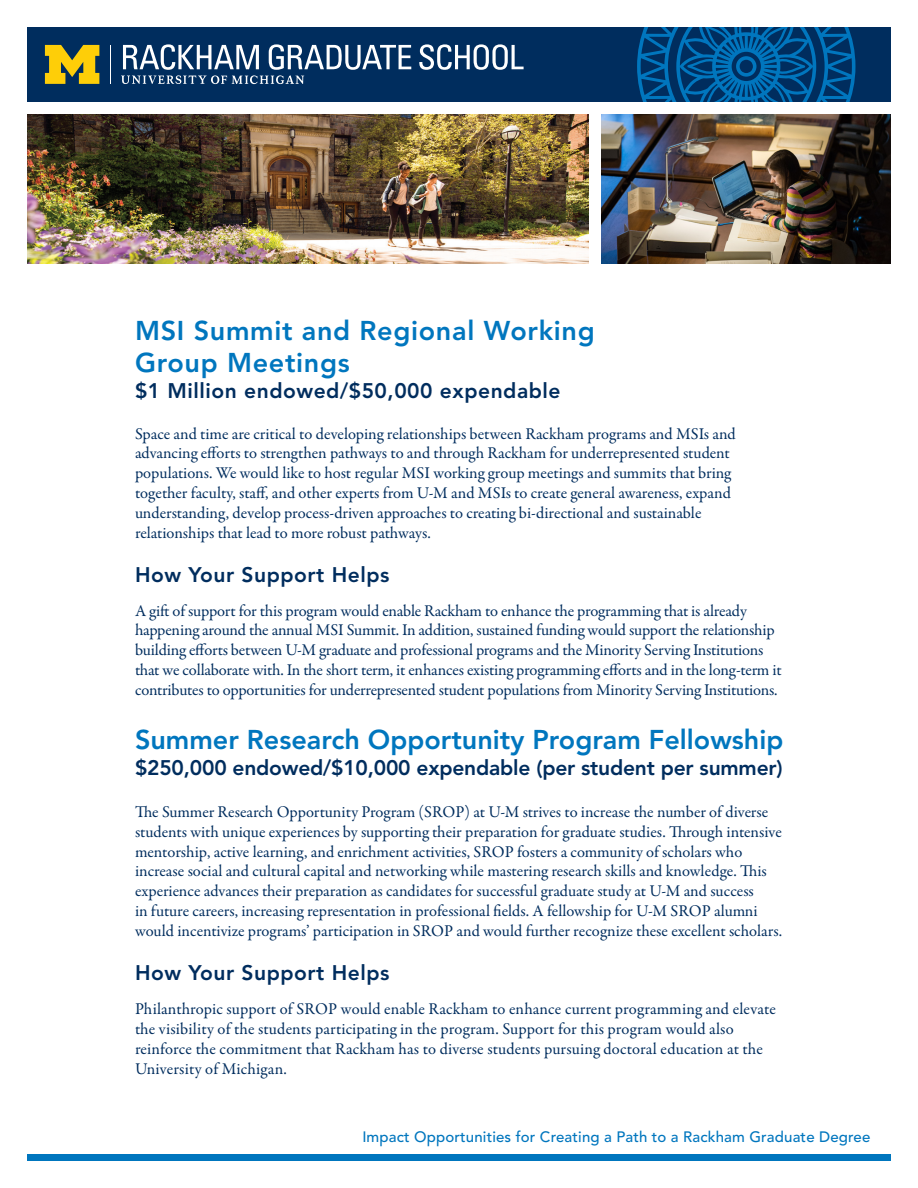
<style>
.page{position:relative;width:918px;height:1188px;background:#fff}
.page>*{position:absolute;margin:0;border:0;box-sizing:border-box;transform-origin:0 0}
.t1{font:800 27px "Avenir LT Std";color:#0076be}
.t2{font:800 27px/32.4px "Avenir LT Std";letter-spacing:.025em;color:#0076be}
.t3{font:800 21px "Avenir LT Std";letter-spacing:.025em;color:#002d5e}
.t4{font:800 21px "Avenir LT Std";letter-spacing:-.01em;color:#002d5e}
.t5{font:16.5px/19.8px "Garamond Premr Pro";letter-spacing:-.005em;color:#002d5e}
.t6{font:500 15px "Avenir LT Std";letter-spacing:.01em;color:#0076be}
</style>
<div class="page">
<div style="left:27px;top:1155px;width:864px;height:6px;background:#0076be"></div>
<div style="left:27px;top:27px;width:864px;height:75px;background:#002d5e"></div>
<svg style="left:419px;top:44px;width:105px;height:26px"></svg>
<hr style="left:110px;top:45px;width:1px;height:39px;background:#fff">
<svg style="left:45px;top:45px;width:54px;height:39px"></svg>
<svg style="left:121px;top:44px;width:290px;height:40px"></svg>
<svg style="left:637px;top:27px;width:218px;height:75px"></svg>
<img style="left:27px;top:114px;width:562px;height:150px">
<img style="left:602px;top:114px;width:289px;height:150px">
<p class="t2" style="left:135px;top:315px;width:461px">MSI Summit and Regional Working<br>Group Meetings</p>
<p class="t3" style="left:135px;top:378px;width:427px">$1 Million endowed/$50,000 expendable</p>
<p class="t5" style="left:135px;top:424px;width:602px">Space and time are critical to developing relationships between Rackham programs and MSIs and advancing efforts to strengthen pathways to and through Rackham for underrepresented student populations. We would like to host regular MSI working group meetings and summits that bring together faculty, staff, and other experts from U-M and MSIs to create general awareness, expand understanding, develop process-driven approaches to creating bi-directional and sustainable relationships that lead to more robust pathways.</p>
<p class="t3" style="left:135px;top:562px;width:256px">How Your Support Helps</p>
<p class="t5" style="left:135px;top:601px;width:648px">A gift of support for this program would enable Rackham to enhance the programming that is already happening around the annual MSI Summit. In addition, sustained funding would support the relationship building efforts between U-M graduate and professional programs and the Minority Serving Institutions that we collaborate with. In the short term, it enhances existing programming efforts and in the long-term it contributes to opportunities for underrepresented student populations from Minority Serving Institutions.</p>
<p class="t1" style="left:135px;top:724px;width:650px">Summer Research Opportunity Program Fellowship</p>
<p class="t4" style="left:135px;top:755px;width:649px">$250,000 endowed/$10,000 expendable (per student per summer)</p>
<p class="t5" style="left:135px;top:802px;width:649px">The Summer Research Opportunity Program (SROP) at U-M strives to increase the number of diverse students with unique experiences by supporting their preparation for graduate studies. Through intensive mentorship, active learning, and enrichment activities, SROP fosters a community of scholars who increase social and cultural capital and networking while mastering research skills and knowledge. This experience advances their preparation as candidates for successful graduate study at U-M and success<br>in future careers, increasing representation in professional fields. A fellowship for U-M SROP alumni would incentivize programs’ participation in SROP and would further recognize these excellent scholars.</p>
<p class="t3" style="left:135px;top:961px;width:256px">How Your Support Helps</p>
<p class="t5" style="left:135px;top:1000px;width:642px">Philanthropic support of SROP would enable Rackham to enhance current programming and elevate the visibility of the students participating in the program. Support for this program would also reinforce the commitment that Rackham has to diverse students pursuing doctoral education at the University of Michigan.</p>
<p class="t6" style="left:362px;top:1128px;width:510px">Impact Opportunities for Creating a Path to a Rackham Graduate Degree</p>
</div>
